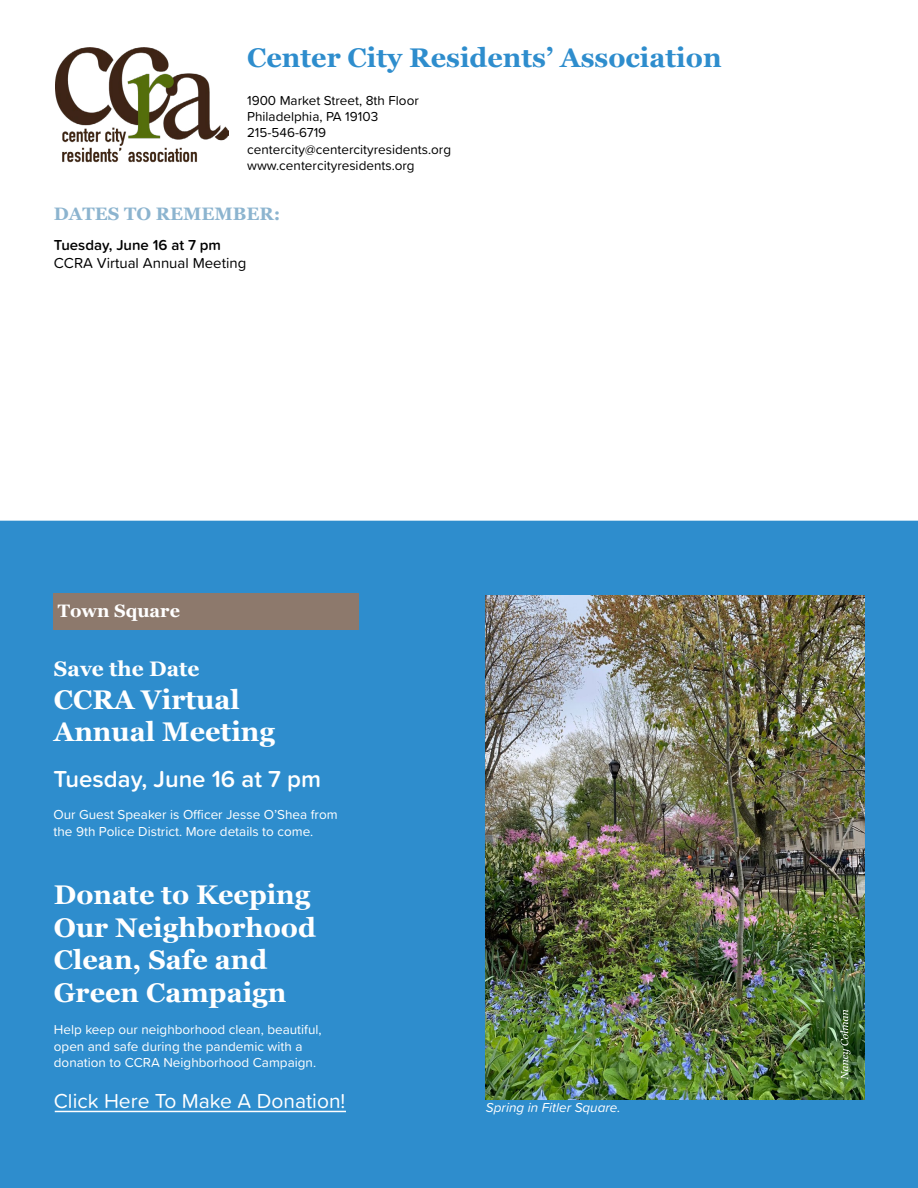
<style>
.page{position:relative;width:918px;height:1188px;background:#fff}
.page>*{position:absolute;margin:0;border:0;box-sizing:border-box;transform-origin:0 0}
.t1{font:700 27px/32.4px "Georgia";color:#fff}
.t2{font:700 27px "Georgia";color:#2e8dcd}
.t3{font:600 24px "Proxima Soft";color:#fff}
.t4{font:21px "Proxima Soft";color:#fff}
.t5{font:700 21px "Georgia";color:#fff}
.t6{font:700 18px "Georgia";color:#8cb4cf}
.t7{font:700 18px "Georgia";color:#fff}
.t8{font:15px "Proxima Soft";color:#000}
.t9{font:600 15px "Proxima Soft";color:#000}
.t10{font:13.5px/16.2px "Proxima Soft";color:#fff}
.t11{font:13.5px/16.2px "Proxima Soft";color:#000}
.t12{font:italic 13.5px "Proxima Soft";color:#fff}
</style>
<div class="page">
<div style="left:0;top:521px;width:918px;height:667px;background:#2e8dcd"></div>
<img style="left:55px;top:47px;width:173px;height:116px">
<div style="left:53px;top:593px;width:306px;height:37px;background:#8d796c"></div>
<img style="left:486px;top:595px;width:378px;height:504px">
<svg style="left:840px;top:1010px;width:10px;height:70px"></svg>
<hr style="left:55px;top:1111px;width:291px;height:1px;background:#fff">
<h1 class="t2" style="left:247px;top:37px;width:476px">Center City Residents’ Association</h1>
<p class="t11" style="left:247px;top:92px;width:206px">1900 Market Street, 8th Floor<br>Philadelphia, PA 19103<br>215-546-6719 centercity@centercityresidents.org www.centercityresidents.org</p>
<h3 class="t6" style="left:54px;top:200px;width:228px">DATES TO REMEMBER:</h3>
<p class="t9" style="left:54px;top:234px;width:169px">Tuesday, June 16 at 7 pm</p>
<p class="t8" style="left:54px;top:252px;width:194px">CCRA Virtual Annual Meeting</p>
<h3 class="t7" style="left:58px;top:598px;width:124px">Town Square</h3>
<h3 class="t5" style="left:54px;top:653px;width:147px">Save the Date</h3>
<h1 class="t1" style="left:54px;top:682px;width:223px">CCRA Virtual<br>Annual Meeting</h1>
<h2 class="t3" style="left:54px;top:761px;width:269px">Tuesday, June 16 at 7 pm</h2>
<p class="t10" style="left:54px;top:806px;width:286px">Our Guest Speaker is Officer Jesse O’Shea from the 9th Police District. More details to come.</p>
<h1 class="t1" style="left:54px;top:878px;width:264px">Donate to Keeping<br>Our Neighborhood<br>Clean, Safe and<br>Green Campaign</h1>
<p class="t10" style="left:54px;top:1021px;width:269px">Help keep our neighborhood clean, beautiful, open and safe during the pandemic with a donation to CCRA Neighborhood Campaign.</p>
<h3 class="t4" style="left:54px;top:1085px;width:293px">Click Here To Make A Donation!</h3>
<p class="t12" style="left:486px;top:1097px;width:136px">Spring in Fitler Square.</p>
</div>
